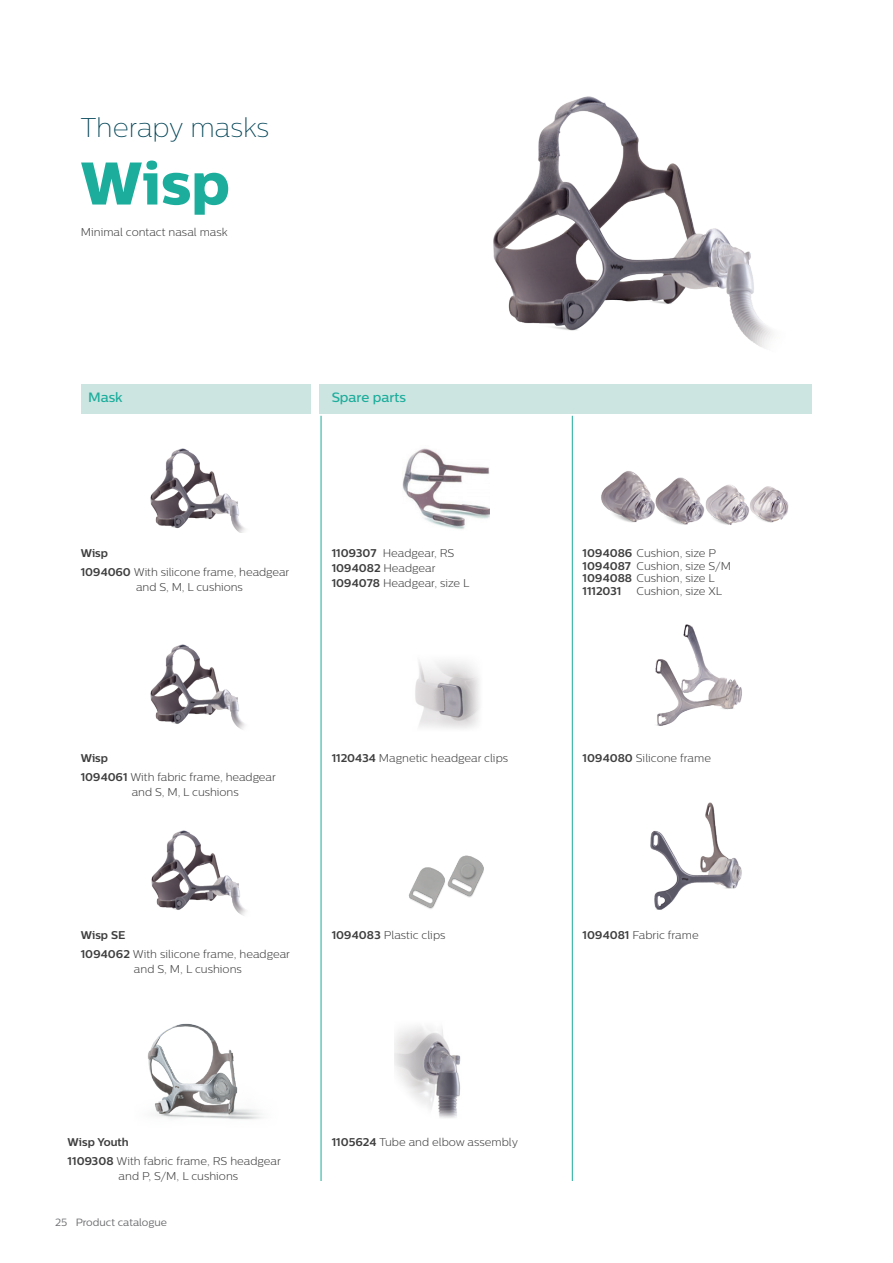
<style>
.page{position:relative;width:893px;height:1263px;background:#fff}
.page>*{position:absolute;margin:0;border:0;box-sizing:border-box;transform-origin:0 0}
.t1{font:60px "Centrale Sans X Bold";color:#1cad9c}
.t2{font:100 27px "Centrale Sans";color:#004356}
.t3{font:500 13.5px "Centrale Sans";color:#1cad9c}
.t4{font:300 11.25px/15px "Centrale Sans";color:#3e3e3f}
.t5{font:700 11.25px "Centrale Sans";color:#3e3e3f}
.t6{font:10.5px "Centrale Sans";color:#6c6d70}
.s1{font-weight:700}
</style>
<div class="page">
<img style="left:655px;top:624px;width:87px;height:102px">
<img style="left:493px;top:96px;width:280px;height:252px">
<img style="left:650px;top:802px;width:92px;height:108px">
<img style="left:150px;top:448px;width:95px;height:84px">
<img style="left:150px;top:644px;width:95px;height:86px">
<img style="left:415px;top:661px;width:65px;height:68px">
<img style="left:402px;top:448px;width:87px;height:82px">
<img style="left:408px;top:855px;width:76px;height:54px">
<img style="left:151px;top:830px;width:95px;height:86px">
<img style="left:147px;top:1023px;width:115px;height:97px">
<img style="left:394px;top:1026px;width:67px;height:92px">
<img style="left:655px;top:477px;width:134px;height:48px">
<img style="left:601px;top:471px;width:54px;height:52px">
<div style="left:81px;top:384px;width:229px;height:30px;background:#cce5e1"></div>
<div style="left:320px;top:384px;width:492px;height:30px;background:#cce5e1"></div>
<hr style="left:321px;top:416px;width:1px;height:765px;background:#1cad9c">
<hr style="left:572px;top:416px;width:1px;height:765px;background:#1cad9c">
<h2 class="t2" style="left:81px;top:113px;width:190px">Therapy masks</h2>
<h1 class="t1" style="left:81px;top:146px;width:150px">Wisp</h1>
<p class="t4" style="left:81px;top:224px;width:148px">Minimal contact nasal mask</p>
<p class="t3" style="left:88px;top:390px;width:36px">Mask</p>
<p class="t3" style="left:332px;top:390px;width:76px">Spare parts</p>
<p class="t4" style="left:81px;top:543px;width:210px;line-height:19.2px"><span class="s1">Wisp<br>1094060</span> With silicone frame, headgear</p>
<p class="t4" style="left:136px;top:579px;width:108px">and S, M, L cushions</p>
<p class="t4" style="left:332px;top:545px;width:139px"><span class="s1">1109307</span> Headgear, RS<br><span class="s1">1094082</span> Headgear<br><span class="s1">1094078</span> Headgear, size L</p>
<p class="t4" style="left:81px;top:748px;width:197px;line-height:19.2px"><span class="s1">Wisp<br>1094061</span> With fabric frame, headgear</p>
<p class="t4" style="left:132px;top:784px;width:108px">and S, M, L cushions</p>
<p class="t4" style="left:332px;top:750px;width:178px"><span class="s1">1120434</span> Magnetic headgear clips</p>
<p class="t5" style="left:81px;top:928px;width:46px">Wisp SE</p>
<p class="t4" style="left:332px;top:927px;width:115px"><span class="s1">1094083</span> Plastic clips</p>
<p class="t4" style="left:81px;top:946px;width:211px;text-align:center"><span class="s1">1094062</span> With silicone frame, headgear and S, M, L cushions</p>
<p class="t4" style="left:583px;top:546px;width:150px;line-height:12.9px"><span class="s1">1094086</span> Cushion, size P<br><span class="s1">1094087</span> Cushion, size S/M<br><span class="s1">1094088</span> Cushion, size L<br><span class="s1">1112031</span></p>
<p class="t4" style="left:637px;top:584px;width:87px">Cushion, size XL</p>
<p class="t4" style="left:583px;top:750px;width:130px"><span class="s1">1094080</span> Silicone frame</p>
<p class="t4" style="left:583px;top:927px;width:118px"><span class="s1">1094081</span> Fabric frame</p>
<p class="t4" style="left:68px;top:1132px;width:215px;line-height:19.2px"><span class="s1">Wisp Youth<br>1109308</span> With fabric frame, RS headgear</p>
<p class="t4" style="left:119px;top:1168px;width:121px">and P, S/M, L cushions</p>
<p class="t6" style="left:55px;top:1216px;width:113px">25 Product catalogue</p>
<p class="t4" style="left:332px;top:1134px;width:188px"><span class="s1">1105624</span> Tube and elbow assembly</p>
</div>
